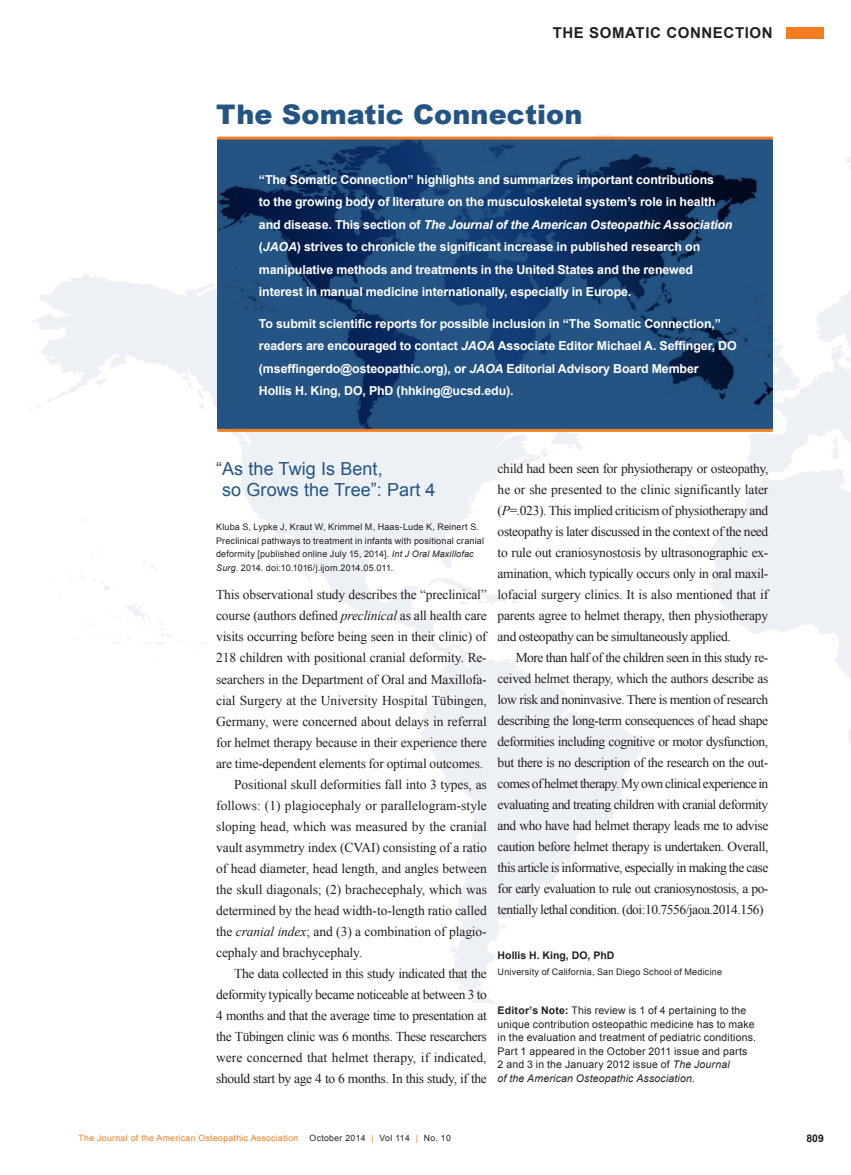
<style>
.page{position:relative;width:851px;height:1175px;background:#fff}
.page>*{position:absolute;margin:0;border:0;box-sizing:border-box;transform-origin:0 0}
.subhead2{font:900 27px "Arial";letter-spacing:.005em;color:#235484}
.subhead{font:18px/21px "Arial";letter-spacing:.005em;color:#235484}
.section_head{font:700 15px "Arial";letter-spacing:.04em;color:#231f20}
.body{font:13.5px/21px "Times New Roman";letter-spacing:-.025em;color:#231f20;text-align:justify}
.abstract2{font:700 12.3px/22.5px "Arial";letter-spacing:-.01em;color:#fff}
.note{font:10.5px/13.5px "Arial";letter-spacing:.015em;color:#231f20}
.byline{font:700 10.5px "Arial";color:#231f20}
.page_number{font:700 10.5px "Arial";color:#231f20}
.references{font:9px/13.5px "Arial";letter-spacing:.02em;color:#231f20}
.byline-2{font:9px "Arial";letter-spacing:.025em;color:#231f20}
.folio{font:8.7px "Arial";letter-spacing:.04em;color:#f47d21}
.folio-2{font:8.7px "Arial";letter-spacing:.04em;color:#231f20}
.s1{font-style:italic}
.s2{font-weight:700}
.s3{color:#f47d21}
</style>
<div class="page">
<img style="left:30px;top:135px;width:820px;height:868px">
<div style="left:786px;top:27px;width:38px;height:11px;background:#f47d21"></div>
<img style="left:217px;top:140px;width:555px;height:289px">
<hr style="left:217px;top:429px;width:555px;height:3px;background:#f47d21">
<hr style="left:217px;top:137px;width:555px;height:3px;background:#f47d21">
<p class="section_head" style="left:552px;top:23px;width:221px">THE SOMATIC CONNECTION</p>
<p class="subhead2" style="left:216px;top:99px;width:368px">The Somatic Connection</p>
<p class="abstract2" style="left:259px;top:169px;width:475px">“The Somatic Connection” highlights and summarizes important contributions<br>to the growing body of literature on the musculoskeletal system’s role in health and disease. This section of <span class="s1">The Journal of the American Osteopathic Association </span>(<span class="s1">JAOA</span>) strives to chronicle the significant increase in published research on manipulative methods and treatments in the United States and the renewed interest in manual medicine internationally, especially in Europe.</p>
<p class="abstract2" style="left:259px;top:313px;width:479px">To submit scientific reports for possible inclusion in “The Somatic Connection,” readers are encouraged to contact <span class="s1">JAOA</span> Associate Editor Michael A. Seffinger, DO (mseffingerdo@osteopathic.org), or <span class="s1">JAOA</span> Editorial Advisory Board Member<br>Hollis H. King, DO, PhD (hhking@ucsd.edu).</p>
<p class="subhead" style="left:222px;top:458px;width:215px;text-indent:-6px">“As the Twig Is Bent,<br>so Grows the Tree”: Part 4</p>
<p class="references" style="left:216px;top:520px;width:269px">Kluba S, Lypke J, Kraut W, Krimmel M, Haas-Lude K, Reinert S.<br>Preclinical pathways to treatment in infants with positional cranial deformity [published online July 15, 2014]. <span class="s1">Int J Oral Maxillofac Surg</span>. 2014. doi:10.1016/j.ijom.2014.05.011.</p>
<p class="body" style="left:216px;top:584px;width:272px">This observational study describes the “preclinical” course (authors defined <span class="s1">preclinical</span> as all health care visits occurring before being seen in their clinic) of 218 children with positional cranial deformity. Re&shy;searchers in the Department of Oral and Maxillofa&shy;cial Surgery at the University Hospital Tübingen, Germany, were concerned about delays in referral for helmet therapy because in their experience there are time-dependent elements for optimal outcomes.</p>
<p class="body" style="left:216px;top:773px;width:272px;text-indent:18px">Positional skull deformities fall into 3 types, as follows: (1) plagiocephaly or parallelogram-style sloping head, which was measured by the cranial vault asymmetry index (CVAI) consisting of a ratio of head diameter, head length, and angles between the skull diagonals; (2) brachecephaly, which was determined by the head width-to-length ratio called the <span class="s1">cranial index</span>; and (3) a combination of plagio&shy;cephaly and brachycephaly.</p>
<p class="body" style="left:216px;top:962px;width:272px;text-indent:18px">The data collected in this study indicated that the deformity typically became noticeable at between 3 to 4 months and that the average time to presentation at the Tübingen clinic was 6 months. These researchers were concerned that helmet therapy, if indicated, should start by age 4 to 6 months. In this study, if the</p>
<p class="body" style="left:497px;top:457px;width:272px">child had been seen for physiotherapy or osteopathy, he or she presented to the clinic significantly later (<span class="s1">P</span>=.023). This implied criticism of physiotherapy and osteopathy is later discussed in the context of the need to rule out craniosynostosis by ultrasonographic ex&shy;amination, which typically occurs only in oral maxil&shy;lofacial surgery clinics. It is also mentioned that if parents agree to helmet therapy, then physiotherapy and osteopathy can be simultaneously applied.</p>
<p class="body" style="left:497px;top:646px;width:272px;text-indent:18px">More than half of the children seen in this study re&shy;ceived helmet therapy, which the authors describe as low risk and noninvasive. There is mention of research describing the long-term consequences of head shape deformities including cognitive or motor dysfunction, but there is no description of the research on the out&shy;comes of helmet therapy. My own clinical experience in evaluating and treating children with cranial deformity and who have had helmet therapy leads me to advise caution before helmet therapy is undertaken. Overall, this article is informative, especially in making the case for early evaluation to rule out craniosynostosis, a po&shy;tentially lethal condition. (doi:10.7556/jaoa.2014.156)</p>
<p class="byline" style="left:497px;top:948px;width:118px">Hollis H. King, DO, PhD</p>
<p class="byline-2" style="left:497px;top:966px;width:226px">University of California, San Diego School of Medicine</p>
<p class="note" style="left:497px;top:1004px;width:260px"><span class="s2">Editor’s Note:</span> This review is 1 of 4 pertaining to the unique contribution osteopathic medicine has to make in the evaluation and treatment of pediatric conditions.<br>Part 1 appeared in the October 2011 issue and parts<br>2 and 3 in the January 2012 issue of <span class="s1">The Journal<br>of the American Osteopathic Association</span>.</p>
<p class="folio" style="left:79px;top:1132px;width:221px">The Journal of the American Osteopathic Association</p>
<p class="folio-2" style="left:309px;top:1132px;width:143px">October 2014 <span class="s3">|</span> Vol 114 <span class="s3">|</span> No. 10</p>
<p class="page_number" style="left:806px;top:1131px;width:19px">809</p>
</div>
